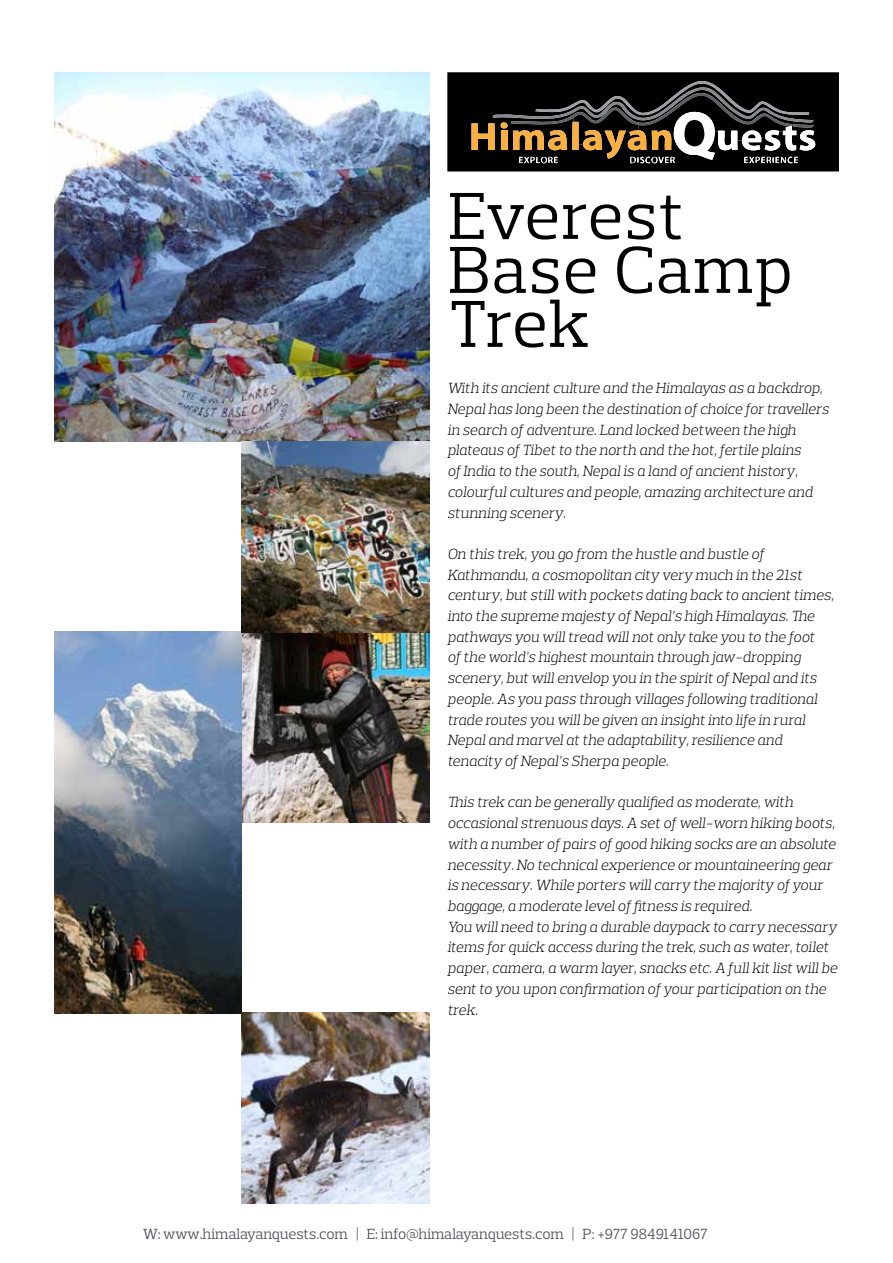
<style>
.page{position:relative;width:893px;height:1263px;background:#fff}
.page>*{position:absolute;margin:0;border:0;box-sizing:border-box;transform-origin:0 0}
.t1{font:67.5px/54px "Prelo Slab";letter-spacing:.015em;color:#000}
.t2{font:italic 300 15px/20.7px "Prelo Slab";color:#000}
.t3{font:15px "Prelo Slab";color:#565659}
</style>
<div class="page">
<img style="left:54px;top:72px;width:375px;height:369px">
<img style="left:242px;top:632px;width:187px;height:190px">
<img style="left:54px;top:632px;width:188px;height:381px">
<img style="left:242px;top:441px;width:187px;height:191px">
<img style="left:242px;top:1013px;width:187px;height:190px">
<svg style="left:447px;top:72px;width:392px;height:99px;background:#2e2922"></svg>
<h1 class="t1" style="left:449px;top:189px;width:346px">Everest<br>Base Camp<br>Trek</h1>
<p class="t2" style="left:447px;top:378px;width:383px">With its ancient culture and the Himalayas as a backdrop, Nepal has long been the destination of choice for travellers in search of adventure. Land locked between the high plateaus of Tibet to the north and the hot, fertile plains<br>of India to the south, Nepal is a land of ancient history, colourful cultures and people, amazing architecture and stunning scenery.</p>
<p class="t2" style="left:447px;top:543px;width:388px">On this trek, you go from the hustle and bustle of Kathmandu, a cosmopolitan city very much in the 21st century, but still with pockets dating back to ancient times, into the supreme majesty of Nepal’s high Himalayas. The pathways you will tread will not only take you to the foot<br>of the world’s highest mountain through jaw-dropping scenery, but will envelop you in the spirit of Nepal and its people. As you pass through villages following traditional trade routes you will be given an insight into life in rural Nepal and marvel at the adaptability, resilience and tenacity of Nepal’s Sherpa people.</p>
<p class="t2" style="left:447px;top:792px;width:392px">This trek can be generally qualified as moderate, with occasional strenuous days. A set of well-worn hiking boots, with a number of pairs of good hiking socks are an absolute necessity. No technical experience or mountaineering gear is necessary. While porters will carry the majority of your baggage, a moderate level of fitness is required.<br>You will need to bring a durable daypack to carry necessary items for quick access during the trek, such as water, toilet paper, camera, a warm layer, snacks etc. A full kit list will be sent to you upon confirmation of your participation on the trek.</p>
<p class="t3" style="left:143px;top:1225px;width:566px">W: www.himalayanquests.com | E: info@himalayanquests.com | P: +977 9849141067</p>
</div>
